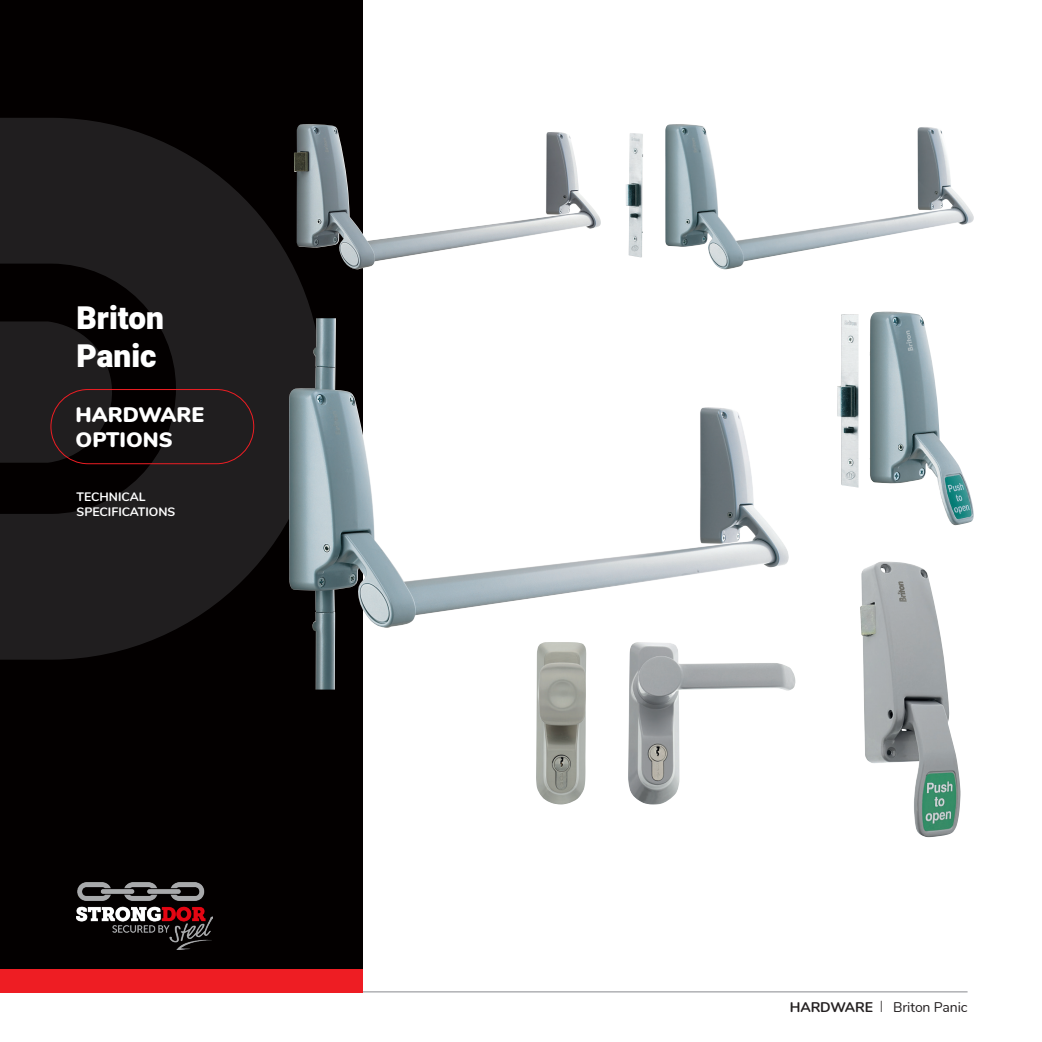
<style>
.page{position:relative;width:1042px;height:1042px;background:#fff}
.page>*{position:absolute;margin:0;border:0;box-sizing:border-box;transform-origin:0 0}
.t1{font:900 31.5px "Heebo";color:#fff}
.t2{font:900 21px/25.2px "Nunito";color:#fff}
.t3{font:14px "Nunito";letter-spacing:-.01em;color:#231f20}
.t4{font:700 12.25px/15.8px "Nunito";color:#fff}
.s1{font-weight:700}
.s2{font-family:"Myriad Pro";font-weight:300;font-size:15.75px}
</style>
<div class="page">
<hr style="left:0;top:991px;width:967px;height:1px;background:#a4a5a9">
<div style="left:0;top:0;width:362px;height:991px;background:#030000"></div>
<svg style="left:0;top:118px;width:313px;height:542px;fill:#201e1f"></svg>
<div style="left:50px;top:389px;width:204px;height:75px;border:1px solid #ee1d23;border-radius:37px"></div>
<div style="left:0;top:969px;width:362px;height:23px;background:#ee1d23"></div>
<img style="left:76px;top:882px;width:136px;height:67px">
<img style="left:536px;top:689px;width:50px;height:115px">
<img style="left:628px;top:667px;width:167px;height:137px">
<img style="left:860px;top:561px;width:100px;height:276px">
<img style="left:289px;top:318px;width:500px;height:371px">
<img style="left:626px;top:124px;width:348px;height:145px">
<img style="left:294px;top:124px;width:307px;height:145px">
<img style="left:837px;top:314px;width:21px;height:173px">
<img style="left:870px;top:312px;width:104px;height:214px">
<p class="t1" style="left:77px;top:296px;width:89px">Briton</p>
<p class="t1" style="left:77px;top:334px;width:82px">Panic</p>
<p class="t2" style="left:76px;top:400px;width:130px">HARDWARE<br>OPTIONS</p>
<p class="t4" style="left:77px;top:488px;width:100px">TECHNICAL<br>SPECIFICATIONS</p>
<p class="t3" style="left:790px;top:996px;width:179px"><span class="s1">HARDWARE</span> <span class="s2">l</span> Briton Panic</p>
</div>
